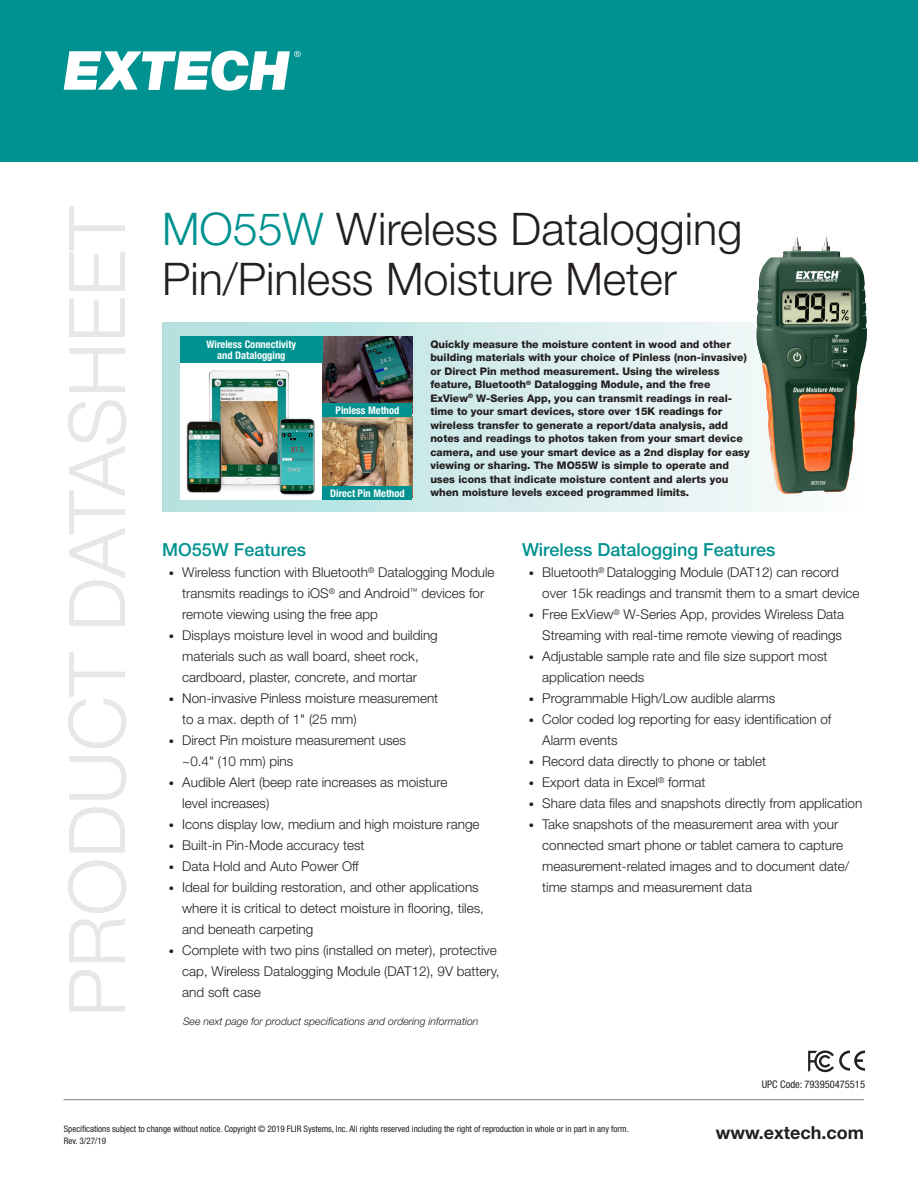
<style>
.page{position:relative;width:918px;height:1188px;background:#fff}
.page>*{position:absolute;margin:0;border:0;box-sizing:border-box;transform-origin:0 0}
.t1{font:300 78px "Helvetica Neue LT";color:#e6e7e9}
.t2{font:300 45px/49.5px "Helvetica Neue LT";color:#231f20}
.t3{font:500 18px "Helvetica Neue LT";color:#009290}
.t4{font:700 18px "Helvetica Neue LT";color:#231f20}
.t5{font:300 13.5px/21px "Helvetica Neue LT";color:#231f20}
.t6{font:800 10.5px/13.5px "Helvetica Neue LT";color:#231f20}
.t7{font:700 condensed 10.5px "Helvetica Neue LT";color:#fff}
.t8{font:italic 300 10.5px "Helvetica Neue LT";color:#231f20}
.t9{font:condensed 10.5px "Helvetica Neue LT";color:#231f20}
.t10{font:condensed 9px/12px "Helvetica Neue LT";color:#231f20}
.s1{color:#009290}
.s2{font-size:10.5px}
</style>
<div class="page">
<div style="left:0;top:0;width:918px;height:162px;background:#009290"></div>
<svg style="left:64px;top:51px;width:237px;height:40px"></svg>
<hr style="left:64px;top:1099px;width:800px;height:1px;background:#939598">
<div style="left:162px;top:323px;width:702px;height:189px;background:linear-gradient(to right,#addddd,#fcfbfc)"></div>
<img style="left:756px;top:236px;width:111px;height:258px">
<svg style="left:808px;top:1050px;width:57px;height:22px"></svg>
<img style="left:180px;top:363px;width:142px;height:137px">
<img style="left:322px;top:336px;width:90px;height:67px">
<img style="left:322px;top:417px;width:90px;height:69px">
<div style="left:180px;top:336px;width:142px;height:27px;background:#009290"></div>
<div style="left:322px;top:403px;width:90px;height:14px;background:#009290"></div>
<div style="left:322px;top:486px;width:90px;height:14px;background:#009290"></div>
<p class="t1" style="left:50px;top:1017px;width:812px;rotate:-90deg">PRODUCT DATASHEET</p>
<p class="t2" style="left:162px;top:204px;width:582px"><span class="s1">MO55W</span> Wireless Datalogging<br>Pin/Pinless Moisture Meter</p>
<p class="t6" style="left:430px;top:337px;width:321px">Quickly measure the moisture content in wood and other building materials with your choice of Pinless (non-invasive) or Direct Pin method measurement. Using the wireless feature, Bluetooth<sup>®</sup> Datalogging Module, and the free ExView<sup>®</sup> W-Series App, you can transmit readings in real&shy;time to your smart devices, store over 15K readings for wireless transfer to generate a report/data analysis, add notes and readings to photos taken from your smart device camera, and use your smart device as a 2nd display for easy viewing or sharing. The MO55W is simple to operate and uses icons that indicate moisture content and alerts you when moisture levels exceed programmed limits.</p>
<p class="t7" style="left:207px;top:338px;width:91px">Wireless Connectivity</p>
<p class="t7" style="left:217px;top:349px;width:70px">and Datalogging</p>
<p class="t7" style="left:336px;top:404px;width:65px">Pinless Method</p>
<p class="t7" style="left:330px;top:487px;width:76px">Direct Pin Method</p>
<p class="t3" style="left:162px;top:539px;width:146px">MO55W Features</p>
<p class="t5" style="left:182px;top:561px;width:314px;text-indent:-14px"><span class="s2">•</span> Wireless function with Bluetooth<sup>®</sup> Datalogging Module transmits readings to iOS<sup>®</sup> and Android<sup>™</sup> devices for remote viewing using the free app</p>
<p class="t5" style="left:169px;top:624px;width:271px;text-align:center"><span class="s2">•</span> Displays moisture level in wood and building materials such as wall board, sheet rock, cardboard, plaster, concrete, and mortar</p>
<p class="t5" style="left:182px;top:687px;width:258px;text-indent:-14px"><span class="s2">•</span> Non-invasive Pinless moisture measurement to a max. depth of 1" (25 mm)</p>
<p class="t5" style="left:182px;top:729px;width:225px;text-indent:-14px"><span class="s2">•</span> Direct Pin moisture measurement uses ~0.4" (10 mm) pins</p>
<p class="t5" style="left:182px;top:771px;width:267px;text-indent:-14px"><span class="s2">•</span> Audible Alert (beep rate increases as moisture level increases)</p>
<p class="t5" style="left:169px;top:813px;width:312px"><span class="s2">•</span> Icons display low, medium and high moisture range</p>
<p class="t5" style="left:169px;top:834px;width:197px"><span class="s2">•</span> Built-in Pin-Mode accuracy test</p>
<p class="t5" style="left:169px;top:855px;width:192px"><span class="s2">•</span> Data Hold and Auto Power Off</p>
<p class="t5" style="left:182px;top:876px;width:303px;text-indent:-14px"><span class="s2">•</span> Ideal for building restoration, and other applications where it is critical to detect moisture in flooring, tiles, and beneath carpeting</p>
<p class="t5" style="left:182px;top:939px;width:319px;text-indent:-14px"><span class="s2">•</span> Complete with two pins (installed on meter), protective cap, Wireless Datalogging Module (DAT12), 9V battery, and soft case</p>
<p class="t8" style="left:183px;top:1015px;width:297px">See next page for product specifications and ordering information</p>
<p class="t3" style="left:522px;top:539px;width:255px">Wireless Datalogging Features</p>
<p class="t5" style="left:542px;top:561px;width:319px;text-indent:-14px"><span class="s2">•</span> Bluetooth<sup>®</sup> Datalogging Module (DAT12) can record over 15k readings and transmit them to a smart device</p>
<p class="t5" style="left:529px;top:603px;width:317px;text-align:right"><span class="s2">•</span> Free ExView<sup>®</sup> W-Series App, provides Wireless Data<br>Streaming with real-time remote viewing of readings</p>
<p class="t5" style="left:542px;top:645px;width:287px;text-indent:-14px"><span class="s2">•</span> Adjustable sample rate and file size support most application needs</p>
<p class="t5" style="left:529px;top:687px;width:248px"><span class="s2">•</span> Programmable High/Low audible alarms</p>
<p class="t5" style="left:542px;top:708px;width:291px;text-indent:-14px"><span class="s2">•</span> Color coded log reporting for easy identification of<br>Alarm events</p>
<p class="t5" style="left:529px;top:750px;width:239px"><span class="s2">•</span> Record data directly to phone or tablet</p>
<p class="t5" style="left:529px;top:771px;width:178px"><span class="s2">•</span> Export data in Excel<sup>®</sup> format</p>
<p class="t5" style="left:529px;top:792px;width:335px"><span class="s2">•</span> Share data files and snapshots directly from application</p>
<p class="t5" style="left:542px;top:813px;width:309px;text-indent:-14px"><span class="s2">•</span> Take snapshots of the measurement area with your connected smart phone or tablet camera to capture measurement-related images and to document date/ time stamps and measurement data</p>
<p class="t9" style="left:762px;top:1078px;width:105px">UPC Code: 793950475515</p>
<p class="t10" style="left:64px;top:1123px;width:567px">Specifications subject to change without notice. Copyright © 2019 FLIR Systems, Inc. All rights reserved including the right of reproduction in whole or in part in any form.<br>Rev. 3/27/19</p>
<p class="t4" style="left:716px;top:1122px;width:150px">www.extech.com</p>
</div>
